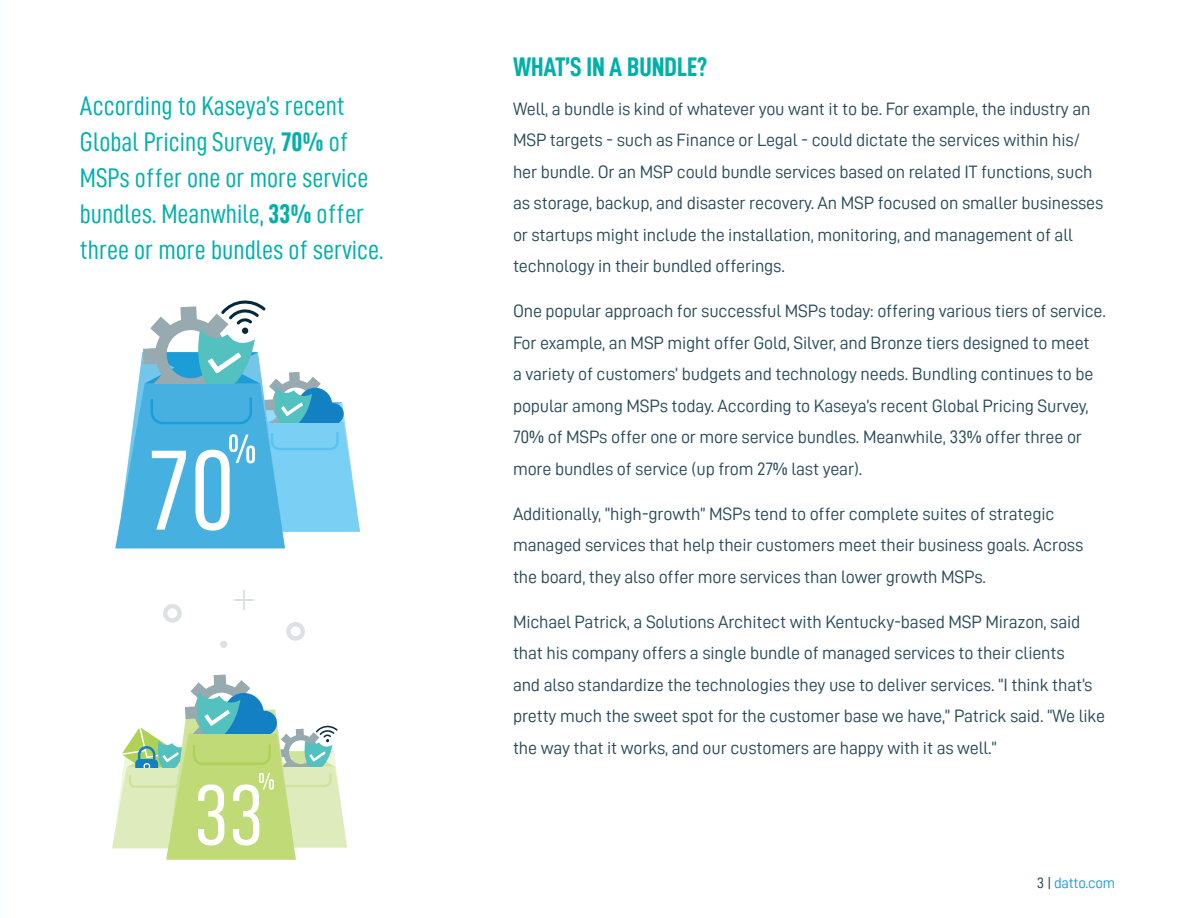
<style>
.page{position:relative;width:1188px;height:918px;background:#fff}
.page>*{position:absolute;margin:0;border:0;box-sizing:border-box;transform-origin:0 0}
.t1{font:27px/36px "Datto DIN Condensed";color:#00b0a9}
.t2{font:700 27px "Datto DIN Condensed";color:#00b0a9}
.t3{font:18px/31.5px "Datto DIN";letter-spacing:-.01em;color:#264957}
.t4{font:15px "Datto DIN";letter-spacing:-.02em;color:#1c99d6}
.s1{font-weight:700}
.s2{color:#1a3e4d}
</style>
<div class="page">
<svg style="left:163px;top:604px;width:19px;height:19px"></svg>
<div style="left:220px;top:641px;width:7px;height:7px;background:#dbe1e4;border-radius:50%"></div>
<svg style="left:286px;top:622px;width:19px;height:19px"></svg>
<svg style="left:234px;top:590px;width:19px;height:20px"></svg>
<svg style="left:115px;top:300px;width:245px;height:248px"></svg>
<svg style="left:112px;top:675px;width:235px;height:185px"></svg>
<h1 class="t1" style="left:80px;top:87px;width:305px">According to Kaseya’s recent<br>Global Pricing Survey, <span class="s1">70%</span> of<br>MSPs offer one or more service bundles. Meanwhile, <span class="s1">33%</span> offer three or more bundles of service.</h1>
<h1 class="t2" style="left:513px;top:52px;width:196px">WHAT’S IN A BUNDLE?</h1>
<p class="t3" style="left:513px;top:92px;width:592px">Well, a bundle is kind of whatever you want it to be. For example, the industry an MSP targets - such as Finance or Legal - could dictate the services within his/ her bundle. Or an MSP could bundle services based on related IT functions, such as storage, backup, and disaster recovery. An MSP focused on smaller businesses or startups might include the installation, monitoring, and management of all technology in their bundled offerings.</p>
<p class="t3" style="left:513px;top:295px;width:594px">One popular approach for successful MSPs today: offering various tiers of service.<br>For example, an MSP might offer Gold, Silver, and Bronze tiers designed to meet<br>a variety of customers’ budgets and technology needs. Bundling continues to be popular among MSPs today. According to Kaseya’s recent Global Pricing Survey, 70% of MSPs offer one or more service bundles. Meanwhile, 33% offer three or more bundles of service (up from 27% last year).</p>
<p class="t3" style="left:513px;top:497px;width:572px">Additionally, “high-growth” MSPs tend to offer complete suites of strategic managed services that help their customers meet their business goals. Across the board, they also offer more services than lower growth MSPs.</p>
<p class="t3" style="left:513px;top:605px;width:594px">Michael Patrick, a Solutions Architect with Kentucky-based MSP Mirazon, said that his company offers a single bundle of managed services to their clients<br>and also standardize the technologies they use to deliver services. “I think that’s pretty much the sweet spot for the customer base we have,” Patrick said. “We like the way that it works, and our customers are happy with it as well.”</p>
<p class="t4" style="left:1037px;top:875px;width:80px"><span class="s2">3 |</span> datto.com</p>
</div>
